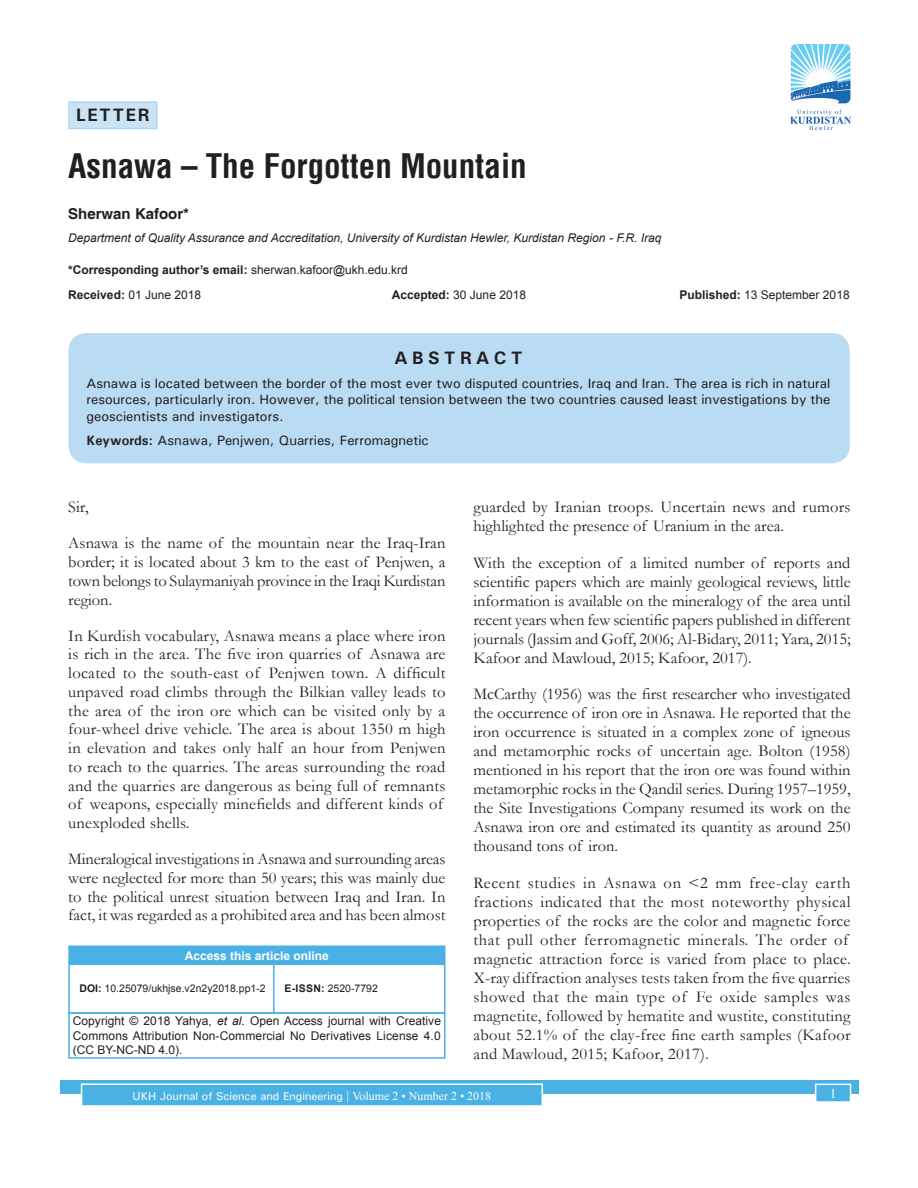
<style>
.page{position:relative;width:918px;height:1188px;background:#fff}
.page>*{position:absolute;margin:0;border:0;box-sizing:border-box;transform-origin:0 0}
.AT{font:700 condensed 33px "Helvetica";color:#231f20}
.ABSH{font:700 18px "Univers";letter-spacing:.25em;color:#231f20}
.AH{font:700 18px "Univers";letter-spacing:.1em;color:#231f20}
.TX{font:16.5px/19px "Garamond";letter-spacing:.015em;color:#231f20;text-align:justify}
.AU{font:700 15px "Helvetica";color:#231f20}
.ABS{font:500 13.5px/16.2px "Univers";color:#231f20;text-align:justify}
.KWD{font:500 13.5px "Univers";color:#231f20}
.Folio{font:13.5px "Times New Roman";color:#fff}
.COPYRT{font:12px/14.4px "Arial";letter-spacing:.01em;color:#231f20;text-align:justify}
.AFF{font:italic 12px "Arial";color:#231f20}
.t1{font:700 12px/25px "Arial";color:#231f20}
.ATAO{font:700 12px "Arial";color:#fff}
.t2{font:500 11.25px "Univers";color:#fff}
.WEB{font:10.5px "Arial";color:#231f20}
.s1{font-weight:400}
.s2{font-weight:700}
.s3{font-style:italic}
.s4{font-family:"Times New Roman";font-weight:400;font-size:13.5px}
.s5{font-family:"Times New Roman";font-weight:400;font-size:12px}
</style>
<div class="page">
<div style="left:60px;top:1080px;width:798px;height:13px;background:#4ab1e4"></div>
<div style="left:82px;top:1084px;width:460px;height:22px;background:#4ab1e4"></div>
<div style="left:81px;top:1083px;width:462px;height:24px;border:2px solid #fff"></div>
<div style="left:816px;top:1084px;width:35px;height:18px;background:#4ab1e4"></div>
<div style="left:815px;top:1084px;width:36px;height:19px;border:2px solid #fff"></div>
<div style="left:68px;top:333px;width:782px;height:130px;background:#b9dbf3;border-radius:18px"></div>
<img style="left:790px;top:44px;width:60px;height:85px">
<div style="left:69px;top:946px;width:376px;height:19px;background:#4ab1e4"></div>
<hr style="left:68px;top:946px;width:206px;height:1px;background:#4ab1e4">
<svg style="left:68px;top:947px;width:1px;height:18px"></svg>
<hr style="left:274px;top:946px;width:172px;height:1px;background:#4ab1e4">
<hr style="left:68px;top:965px;width:2px;height:47px;background:#4ab1e4">
<hr style="left:273px;top:965px;width:2px;height:47px;background:#4ab1e4">
<hr style="left:444px;top:965px;width:1px;height:47px;background:#4ab1e4">
<hr style="left:274px;top:1012px;width:172px;height:2px;background:#4ab1e4">
<div style="left:68px;top:1012px;width:377px;height:47px;border:1px solid #4ab1e4"></div>
<div style="left:69px;top:102px;width:88px;height:27px;background:#cae4f5"></div>
<div style="left:68px;top:101px;width:90px;height:28px;border:1px solid #b0d7f1"></div>
<p class="AH" style="left:76px;top:104px;width:75px">LETTER</p>
<p class="AT" style="left:68px;top:144px;width:460px">Asnawa – The Forgotten Mountain</p>
<p class="AU" style="left:68px;top:205px;width:122px">Sherwan Kafoor*</p>
<p class="AFF" style="left:68px;top:230px;width:595px">Department of Quality Assurance and Accreditation, University of Kurdistan Hewler, Kurdistan Region - F.R. Iraq</p>
<p class="t1" style="left:68px;top:258px;width:341px">*Corresponding author’s email: <span class="s1">sherwan.kafoor@ukh.edu.krd<br></span>Received: <span class="s1">01 June 2018</span></p>
<p class="COPYRT" style="left:392px;top:288px;width:136px"><span class="s2">Accepted:</span> 30 June 2018</p>
<p class="COPYRT" style="left:680px;top:288px;width:172px"><span class="s2">Published:</span> 13 September 2018</p>
<p class="ABSH" style="left:395px;top:346px;width:129px">ABSTRACT</p>
<p class="ABS" style="left:86px;top:375px;width:746px">Asnawa is located between the border of the most ever two disputed countries, Iraq and Iran. The area is rich in natural resources, particularly iron. However, the political tension between the two countries caused least investigations by the geoscientists and investigators.</p>
<p class="KWD" style="left:86px;top:432px;width:344px"><span class="s2">Keywords:</span> Asnawa, Penjwen, Quarries, Ferromagnetic</p>
<p class="TX" style="left:68px;top:497px;width:22px">Sir,</p>
<p class="TX" style="left:68px;top:533px;width:379px">Asnawa is the name of the mountain near the Iraq-Iran border; it is located about 3 km to the east of Penjwen, a town belongs to Sulaymaniyah province in the Iraqi Kurdistan region.</p>
<p class="TX" style="left:68px;top:626px;width:379px;text-align:left">In Kurdish vocabulary, Asnawa means a place where iron is rich in the area. The five iron quarries of Asnawa are located to the south-east of Penjwen town. A difficult unpaved road climbs through the Bilkian valley leads to the area of the iron ore which can be visited only by a four-wheel drive vehicle. The area is about 1350 m high in elevation and takes only half an hour from Penjwen to reach to the quarries. The areas surrounding the road and the quarries are dangerous as being full of remnants of weapons, especially minefields and different kinds of unexploded shells.</p>
<p class="TX" style="left:68px;top:849px;width:379px">Mineralogical investigations in Asnawa and surrounding areas were neglected for more than 50 years; this was mainly due to the political unrest situation between Iraq and Iran. In fact, it was regarded as a prohibited area and has been almost</p>
<p class="ATAO" style="left:185px;top:948px;width:146px">Access this article online</p>
<p class="WEB" style="left:80px;top:981px;width:188px"><span class="s2">DOI:</span> 10.25079/ukhjse.v2n2y2018.pp1-2</p>
<p class="WEB" style="left:285px;top:981px;width:95px"><span class="s2">E-ISSN:</span> 2520-7792</p>
<p class="COPYRT" style="left:73px;top:1014px;width:370px">Copyright © 2018 Yahya, <span class="s3">et al</span>. Open Access journal with Creative Commons Attribution Non-Commercial No Derivatives License 4.0 (CC BY-NC-ND 4.0).</p>
<p class="TX" style="left:473px;top:497px;width:379px">guarded by Iranian troops. Uncertain news and rumors highlighted the presence of Uranium in the area.</p>
<p class="TX" style="left:473px;top:553px;width:379px">With the exception of a limited number of reports and scientific papers which are mainly geological reviews, little information is available on the mineralogy of the area until recent years when few scientific papers published in different journals (Jassim and Goff, 2006; Al-Bidary, 2011; Yara, 2015; Kafoor and Mawloud, 2015; Kafoor, 2017).</p>
<p class="TX" style="left:473px;top:684px;width:379px">McCarthy (1956) was the first researcher who investigated the occurrence of iron ore in Asnawa. He reported that the iron occurrence is situated in a complex zone of igneous and metamorphic rocks of uncertain age. Bolton (1958) mentioned in his report that the iron ore was found within metamorphic rocks in the Qandil series. During 1957–1959, the Site Investigations Company resumed its work on the Asnawa iron ore and estimated its quantity as around 250 thousand tons of iron.</p>
<p class="TX" style="left:473px;top:872px;width:379px;text-align:left">Recent studies in Asnawa on &lt;2 mm free-clay earth fractions indicated that the most noteworthy physical properties of the rocks are the color and magnetic force that pull other ferromagnetic minerals. The order of magnetic attraction force is varied from place to place.<br>X-ray diffraction analyses tests taken from the five quarries showed that the main type of Fe oxide samples was magnetite, followed by hematite and wustite, constituting about 52.1% of the clay-free fine earth samples (Kafoor and Mawloud, 2015; Kafoor, 2017).</p>
<p class="t2" style="left:133px;top:1089px;width:360px">UKH Journal of Science and Engineering <span class="s4">|</span> <span class="s5">Volume 2 • Number 2 • 2018</span></p>
<p class="Folio" style="left:830px;top:1084px;width:8px">1</p>
</div>
